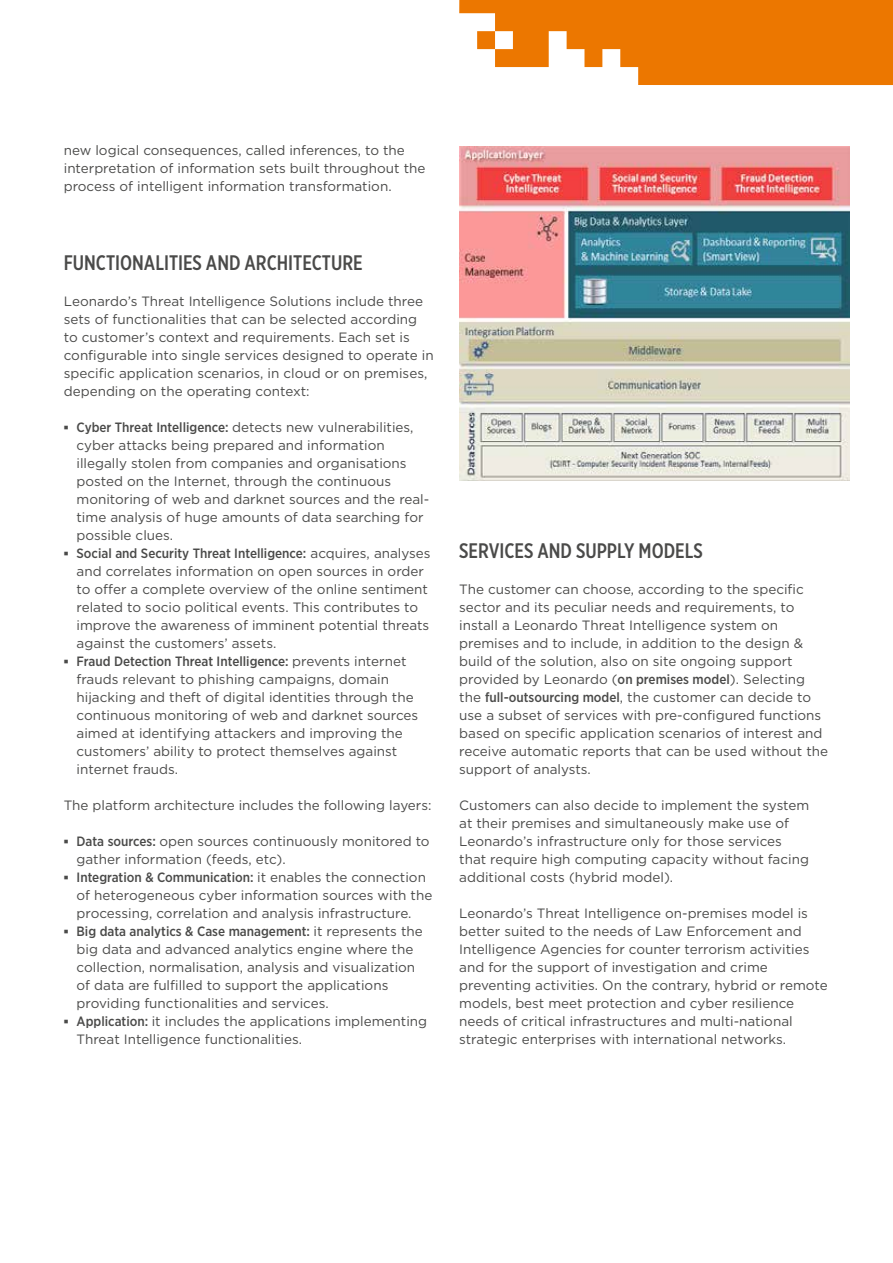
<style>
.page{position:relative;width:893px;height:1263px;background:#fff}
.page>*{position:absolute;margin:0;border:0;box-sizing:border-box;transform-origin:0 0}
.t1{font:500 21px "Gotham X Narrow";color:#4a4a49}
.t2{font:13.5px/18px "Gotham";color:#4a4a49}
.t3{font:500 13.5px "Gotham Narrow";color:#4a4a49}
.s1{font-family:"Arial";font-weight:700}
.s2{font-family:"Gotham Narrow";font-weight:500}
.s3{font-family:"Gotham";font-weight:400}
</style>
<div class="page">
<svg style="left:459px;top:0;width:434px;height:85px"></svg>
<img style="left:459px;top:147px;width:391px;height:333px">
<p class="t2" style="left:64px;top:141px;width:363px">new logical consequences, called inferences, to the interpretation of information sets built throughout the process of intelligent information transformation.</p>
<h1 class="t1" style="left:64px;top:250px;width:300px">FUNCTIONALITIES AND ARCHITECTURE</h1>
<p class="t2" style="left:64px;top:292px;width:371px">Leonardo’s Threat Intelligence Solutions include three sets of functionalities that can be selected according to customer’s context and requirements. Each set is configurable into single services designed to operate in specific application scenarios, in cloud or on premises, depending on the operating context:</p>
<p class="t2" style="left:77px;top:418px;width:354px;text-indent:-13px"><span class="s1">▪</span> <span class="s2">Cyber Threat Intelligence:</span> detects new vulnerabilities, cyber attacks being prepared and information illegally stolen from companies and organisations posted on the Internet, through the continuous monitoring of web and darknet sources and the real&shy;time analysis of huge amounts of data searching for possible clues.</p>
<p class="t3" style="left:64px;top:545px;width:368px"><span class="s1">▪</span> Social and Security Threat Intelligence: <span class="s3">acquires, analyses</span></p>
<p class="t2" style="left:77px;top:562px;width:354px">and correlates information on open sources in order to offer a complete overview of the online sentiment related to socio political events. This contributes to improve the awareness of imminent potential threats against the customers’ assets.</p>
<p class="t3" style="left:64px;top:653px;width:344px"><span class="s1">▪</span> Fraud Detection Threat Intelligence: <span class="s3">prevents internet</span></p>
<p class="t2" style="left:77px;top:670px;width:343px">frauds relevant to phishing campaigns, domain hijacking and theft of digital identities through the continuous monitoring of web and darknet sources aimed at identifying attackers and improving the customers’ ability to protect themselves against internet frauds.</p>
<p class="t2" style="left:64px;top:796px;width:369px">The platform architecture includes the following layers:</p>
<p class="t2" style="left:77px;top:832px;width:355px;text-indent:-13px"><span class="s1">▪</span> <span class="s2">Data sources:</span> open sources continuously monitored to gather information (feeds, etc).</p>
<p class="t3" style="left:64px;top:869px;width:364px"><span class="s1">▪</span> Integration &amp; Communication: <span class="s3">it enables the connection</span></p>
<p class="t2" style="left:77px;top:886px;width:357px">of heterogeneous cyber information sources with the processing, correlation and analysis infrastructure.</p>
<p class="t3" style="left:64px;top:923px;width:360px"><span class="s1">▪</span> Big data analytics &amp; Case management: <span class="s3">it represents the</span></p>
<p class="t2" style="left:77px;top:940px;width:340px">big data and advanced analytics engine where the collection, normalisation, analysis and visualization of data are fulfilled to support the applications providing functionalities and services.</p>
<p class="t2" style="left:77px;top:1012px;width:352px;text-indent:-13px"><span class="s1">▪</span> <span class="s2">Application:</span> it includes the applications implementing<br>Threat Intelligence functionalities.</p>
<h1 class="t1" style="left:459px;top:538px;width:245px">SERVICES AND SUPPLY MODELS</h1>
<p class="t2" style="left:459px;top:580px;width:370px">The customer can choose, according to the specific sector and its peculiar needs and requirements, to install a Leonardo Threat Intelligence system on premises and to include, in addition to the design &amp; build of the solution, also on site ongoing support provided by Leonardo (<span class="s2">on premises model</span>). Selecting the <span class="s2">full-outsourcing model</span>, the customer can decide to use a subset of services with pre-configured functions based on specific application scenarios of interest and receive automatic reports that can be used without the support of analysts.</p>
<p class="t2" style="left:459px;top:796px;width:352px">Customers can also decide to implement the system at their premises and simultaneously make use of Leonardo’s infrastructure only for those services that require high computing capacity without facing additional costs (hybrid model).</p>
<p class="t2" style="left:459px;top:904px;width:370px">Leonardo’s Threat Intelligence on-premises model is better suited to the needs of Law Enforcement and Intelligence Agencies for counter terrorism activities and for the support of investigation and crime preventing activities. On the contrary, hybrid or remote models, best meet protection and cyber resilience needs of critical infrastructures and multi-national strategic enterprises with international networks.</p>
</div>
